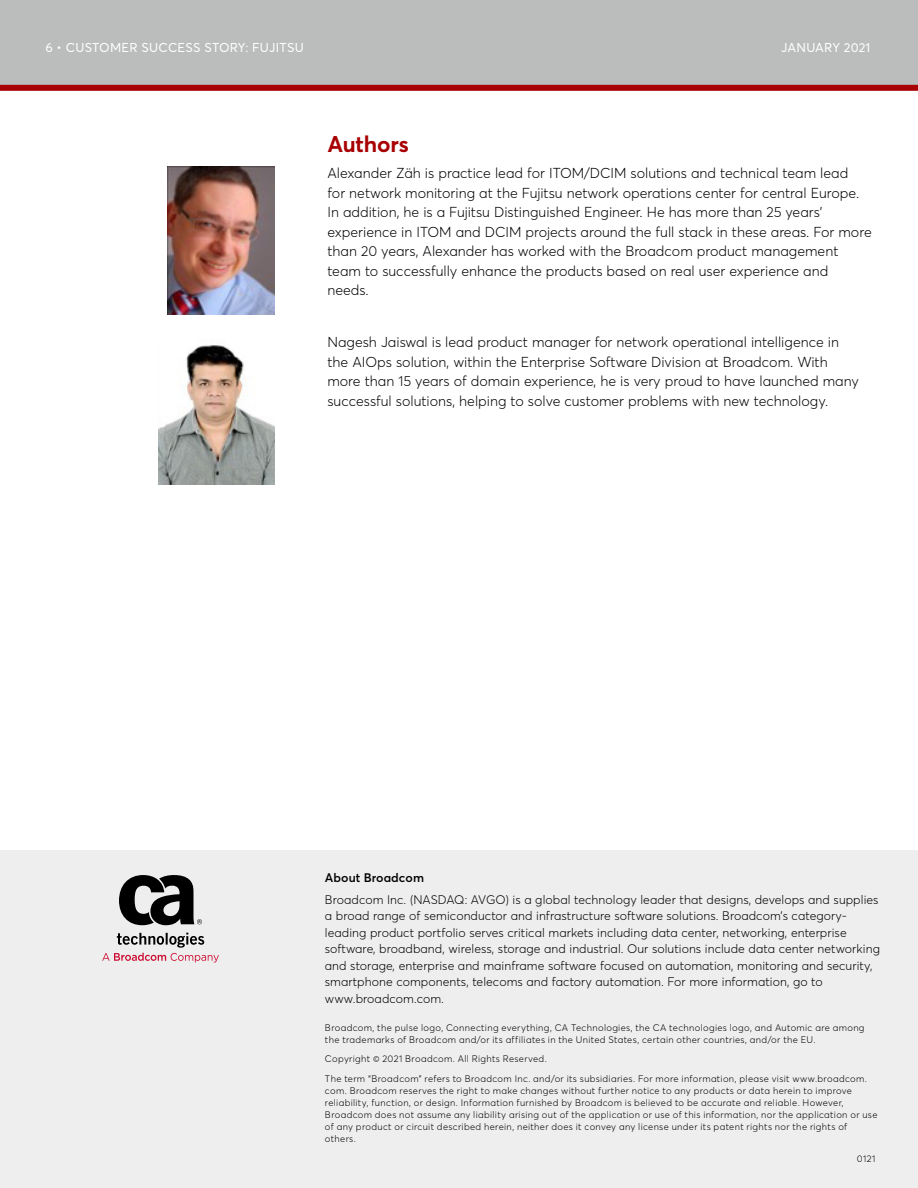
<style>
.page{position:relative;width:918px;height:1188px;background:#fff}
.page>*{position:absolute;margin:0;border:0;box-sizing:border-box;transform-origin:0 0}
.t1{font:700 22.5px "Averta";letter-spacing:-.005em;color:#a80103}
.t2{font:300 14.25px/19.5px "Averta";color:#000}
.t3{font:12.75px "Averta";letter-spacing:.02em;color:#fff}
.t4{font:300 12.3px/16.5px "Averta";letter-spacing:.005em;color:#000}
.t5{font:600 12.3px "Averta";letter-spacing:.005em;color:#000}
.t6{font:300 9.45px/12px "Averta";letter-spacing:.035em;color:#000}
</style>
<div class="page">
<div style="left:0;top:850px;width:918px;height:338px;background:#eee"></div>
<svg style="left:0;top:0;width:918px;height:91px;background:#b9afaf"></svg>
<svg style="left:102px;top:875px;width:117px;height:88px"></svg>
<img style="left:167px;top:166px;width:107px;height:149px">
<img style="left:159px;top:345px;width:115px;height:139px">
<h3 class="t3" style="left:45px;top:40px;width:260px">6 • CUSTOMER SUCCESS STORY: FUJITSU</h3>
<h3 class="t3" style="left:781px;top:40px;width:91px">JANUARY 2021</h3>
<h1 class="t1" style="left:327px;top:130px;width:83px">Authors</h1>
<p class="t2" style="left:327px;top:163px;width:546px">Alexander Zäh is practice lead for ITOM/DCIM solutions and technical team lead<br>for network monitoring at the Fujitsu network operations center for central Europe.<br>In addition, he is a Fujitsu Distinguished Engineer. He has more than 25 years’ experience in ITOM and DCIM projects around the full stack in these areas. For more than 20 years, Alexander has worked with the Broadcom product management team to successfully enhance the products based on real user experience and needs.</p>
<p class="t2" style="left:327px;top:332px;width:533px">Nagesh Jaiswal is lead product manager for network operational intelligence in the AIOps solution, within the Enterprise Software Division at Broadcom. With more than 15 years of domain experience, he is very proud to have launched many successful solutions, helping to solve customer problems with new technology.</p>
<h3 class="t5" style="left:325px;top:870px;width:101px">About Broadcom</h3>
<p class="t4" style="left:325px;top:891px;width:557px">Broadcom Inc. (NASDAQ: AVGO) is a global technology leader that designs, develops and supplies a broad range of semiconductor and infrastructure software solutions. Broadcom’s category&shy;leading product portfolio serves critical markets including data center, networking, enterprise software, broadband, wireless, storage and industrial. Our solutions include data center networking and storage, enterprise and mainframe software focused on automation, monitoring and security, smartphone components, telecoms and factory automation. For more information, go to www.broadcom.com.</p>
<p class="t6" style="left:325px;top:1021px;width:541px">Broadcom, the pulse logo, Connecting everything, CA Technologies, the CA technologies logo, and Automic are among the trademarks of Broadcom and/or its affiliates in the United States, certain other countries, and/or the EU.</p>
<p class="t6" style="left:325px;top:1049px;width:543px;line-height:19.8px">Copyright © 2021 Broadcom. All Rights Reserved.<br>The term “Broadcom” refers to Broadcom Inc. and/or its subsidiaries. For more information, please visit www.broadcom.</p>
<p class="t6" style="left:325px;top:1085px;width:554px">com. Broadcom reserves the right to make changes without further notice to any products or data herein to improve reliability, function, or design. Information furnished by Broadcom is believed to be accurate and reliable. However, Broadcom does not assume any liability arising out of the application or use of this information, nor the application or use of any product or circuit described herein, neither does it convey any license under its patent rights nor the rights of others.</p>
<p class="t6" style="left:857px;top:1153px;width:20px">0121</p>
</div>
